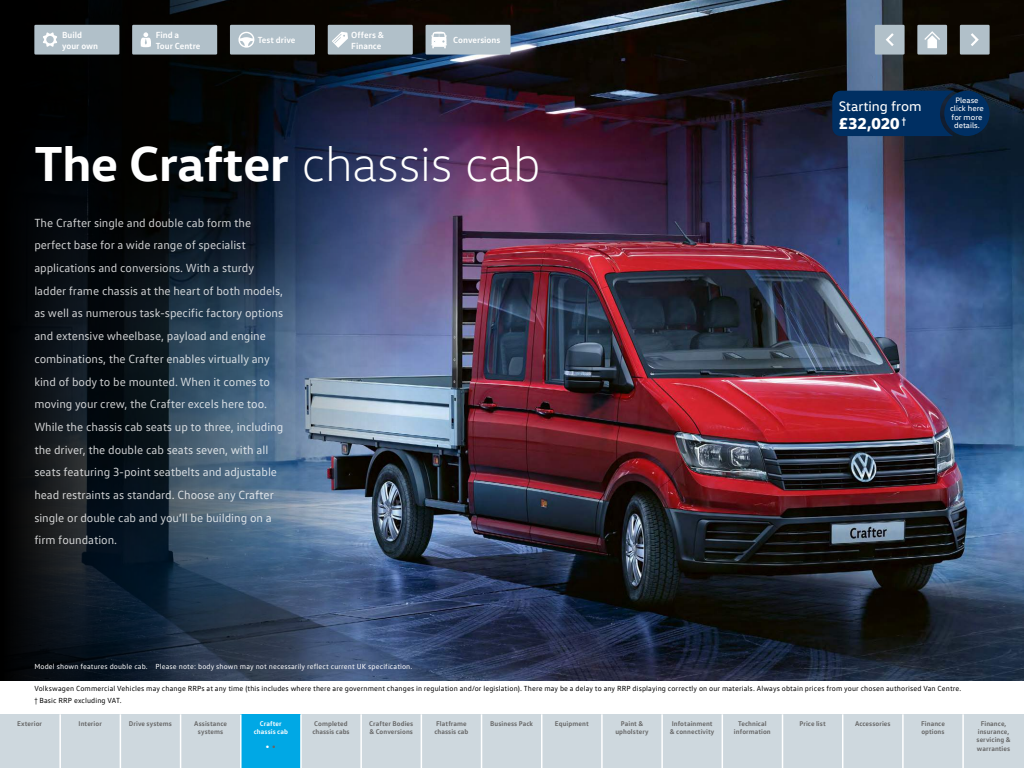
<style>
.page{position:relative;width:1024px;height:768px;background:#fff}
.page>*{position:absolute;margin:0;border:0;box-sizing:border-box;transform-origin:0 0}
.t1{font:700 50px "VW Head";letter-spacing:-.005em;color:#fff}
.t2{font:800 16px "VW Head";color:#fff}
.t3{font:14px "VW Head";color:#fff}
.t4{font:12px/22.7px "VW Text";letter-spacing:-.005em;color:#fff}
.t5{font:700 11px "VW Text";color:#fff}
.t6{font:700 9px/10.8px "VW Text";color:#fff}
.t7{font:8px/8.5px "VW Head";color:#fff;text-align:center}
.t8{font:7.5px/11.8px "VW Text";letter-spacing:.015em;color:#000}
.t9{font:7.5px "VW Text";letter-spacing:.015em;color:#fff}
.t10{font:700 7px/8.4px "VW Text";letter-spacing:.01em;color:#666}
.t11{font:700 7px/8.4px "VW Text";letter-spacing:.01em;color:#fff;text-align:center}
.s1{font-weight:300}
.s2{color:#666}
</style>
<div class="page">
<img style="left:396px;top:0;width:628px;height:680px">
<svg style="left:0;top:0;width:396px;height:680px;background:#222e3d"></svg>
<div style="left:0;top:714px;width:1024px;height:54px;background:#ced8de"></div>
<div style="left:241px;top:714px;width:60px;height:54px;background:#00a8e5"></div>
<hr style="left:59px;top:714px;width:2px;height:54px;background:#fff">
<hr style="left:120px;top:714px;width:1px;height:54px;background:#fff">
<hr style="left:180px;top:714px;width:1px;height:54px;background:#fff">
<hr style="left:240px;top:714px;width:2px;height:54px;background:#fff">
<hr style="left:300px;top:714px;width:2px;height:54px;background:#fff">
<hr style="left:360px;top:714px;width:2px;height:54px;background:#fff">
<hr style="left:421px;top:714px;width:1px;height:54px;background:#fff">
<hr style="left:481px;top:714px;width:1px;height:54px;background:#fff">
<hr style="left:541px;top:714px;width:1px;height:54px;background:#fff">
<hr style="left:601px;top:714px;width:2px;height:54px;background:#fff">
<hr style="left:661px;top:714px;width:2px;height:54px;background:#fff">
<hr style="left:722px;top:714px;width:1px;height:54px;background:#fff">
<hr style="left:782px;top:714px;width:1px;height:54px;background:#fff">
<hr style="left:842px;top:714px;width:1px;height:54px;background:#fff">
<hr style="left:902px;top:714px;width:2px;height:54px;background:#fff">
<hr style="left:962px;top:714px;width:2px;height:54px;background:#fff">
<div style="left:832px;top:91px;width:123px;height:45px;background:#002f62"></div>
<div style="left:944px;top:91px;width:46px;height:45px;background:#002f62;border-radius:50%"></div>
<div style="left:35px;top:26px;width:83px;height:27px;background:#b1c0c9"></div>
<div style="left:34px;top:25px;width:85px;height:30px;border:2px solid #b1c0c9"></div>
<svg style="left:43px;top:32px;width:14px;height:15px"></svg>
<div style="left:960px;top:25px;width:30px;height:30px;background:#b1c0c9;border:2px solid #b1c0c9"></div>
<svg style="left:971px;top:33px;width:8px;height:13px"></svg>
<div style="left:917px;top:25px;width:30px;height:30px;background:#b1c0c9;border:2px solid #b1c0c9"></div>
<svg style="left:924px;top:31px;width:16px;height:18px"></svg>
<div style="left:875px;top:25px;width:30px;height:30px;background:#b1c0c9;border:2px solid #b1c0c9"></div>
<svg style="left:886px;top:33px;width:8px;height:13px"></svg>
<div style="left:133px;top:26px;width:83px;height:27px;background:#b1c0c9"></div>
<div style="left:132px;top:25px;width:85px;height:30px;border:2px solid #b1c0c9"></div>
<svg style="left:141px;top:32px;width:10px;height:15px"></svg>
<div style="left:231px;top:26px;width:83px;height:27px;background:#b1c0c9"></div>
<div style="left:230px;top:25px;width:85px;height:30px;border:2px solid #b1c0c9"></div>
<svg style="left:238px;top:32px;width:16px;height:16px"></svg>
<div style="left:329px;top:26px;width:83px;height:27px;background:#b1c0c9"></div>
<div style="left:328px;top:25px;width:85px;height:30px;border:2px solid #b1c0c9"></div>
<svg style="left:332px;top:32px;width:16px;height:16px"></svg>
<div style="left:427px;top:26px;width:82px;height:27px;background:#b1c0c9"></div>
<div style="left:426px;top:25px;width:85px;height:30px;border:2px solid #b1c0c9"></div>
<svg style="left:431px;top:32px;width:16px;height:16px"></svg>
<p class="t6" style="left:62px;top:29px;width:38px">Build your own</p>
<p class="t6" style="left:156px;top:29px;width:46px">Find a<br>Tour Centre</p>
<p class="t6" style="left:258px;top:34px;width:39px">Test drive</p>
<p class="t6" style="left:351px;top:29px;width:34px">Offers &amp;<br>Finance</p>
<p class="t6" style="left:453px;top:34px;width:49px">Conversions</p>
<h1 class="t1" style="left:34px;top:132px;width:508px">The Crafter <span class="s1">chassis cab</span></h1>
<p class="t4" style="left:34px;top:211px;width:250px">The Crafter single and double cab form the perfect base for a wide range of specialist applications and conversions. With a sturdy ladder frame chassis at the heart of both models, as well as numerous task-specific factory options and extensive wheelbase, payload and engine combinations, the Crafter enables virtually any kind of body to be mounted. When it comes to moving your crew, the Crafter excels here too.<br>While the chassis cab seats up to three, including the driver, the double cab seats seven, with all seats featuring 3-point seatbelts and adjustable head restraints as standard. Choose any Crafter single or double cab and you’ll be building on a firm foundation.</p>
<p class="t9" style="left:34px;top:662px;width:380px">Model shown features double cab. Please note: body shown may not necessarily reflect current UK specification.</p>
<p class="t3" style="left:839px;top:97px;width:84px">Starting from</p>
<h2 class="t2" style="left:839px;top:113px;width:69px">£32,020 <sup>†</sup></h2>
<p class="t7" style="left:950px;top:96px;width:35px">Please click here for more details.</p>
<p class="t8" style="left:34px;top:682px;width:929px">Volkswagen Commercial Vehicles may change RRPs at any time (this includes where there are government changes in regulation and/or legislation). There may be a delay to any RRP displaying correctly on our materials. Always obtain prices from your chosen authorised Van Centre. † Basic RRP excluding VAT.</p>
<p class="t10" style="left:17px;top:719px;width:26px">Exterior</p>
<p class="t10" style="left:79px;top:719px;width:25px">Interior</p>
<p class="t10" style="left:129px;top:719px;width:44px">Drive systems</p>
<p class="t10" style="left:194px;top:719px;width:34px;text-align:center">Assistance systems</p>
<p class="t11" style="left:254px;top:719px;width:36px">Crafter chassis cab</p>
<p class="t5" style="left:266px;top:739px;width:12px">• <span class="s2">•</span></p>
<p class="t10" style="left:312px;top:719px;width:39px">Completed chassis cabs</p>
<p class="t10" style="left:369px;top:719px;width:46px">Crafter Bodies &amp; Conversions</p>
<p class="t10" style="left:434px;top:719px;width:36px">Flatframe chassis cab</p>
<p class="t10" style="left:490px;top:719px;width:44px">Business Pack</p>
<p class="t10" style="left:555px;top:719px;width:35px">Equipment</p>
<p class="t10" style="left:615px;top:719px;width:35px;text-align:center">Paint &amp; upholstery</p>
<p class="t10" style="left:670px;top:719px;width:46px">Infotainment &amp; connectivity</p>
<p class="t10" style="left:734px;top:719px;width:38px;text-align:center">Technical information</p>
<p class="t10" style="left:800px;top:719px;width:28px">Price list</p>
<p class="t10" style="left:855px;top:719px;width:37px">Accessories</p>
<p class="t10" style="left:921px;top:719px;width:25px">Finance options</p>
<p class="t10" style="left:977px;top:719px;width:36px;text-align:center">Finance, insurance, servicing &amp; warranties</p>
</div>
